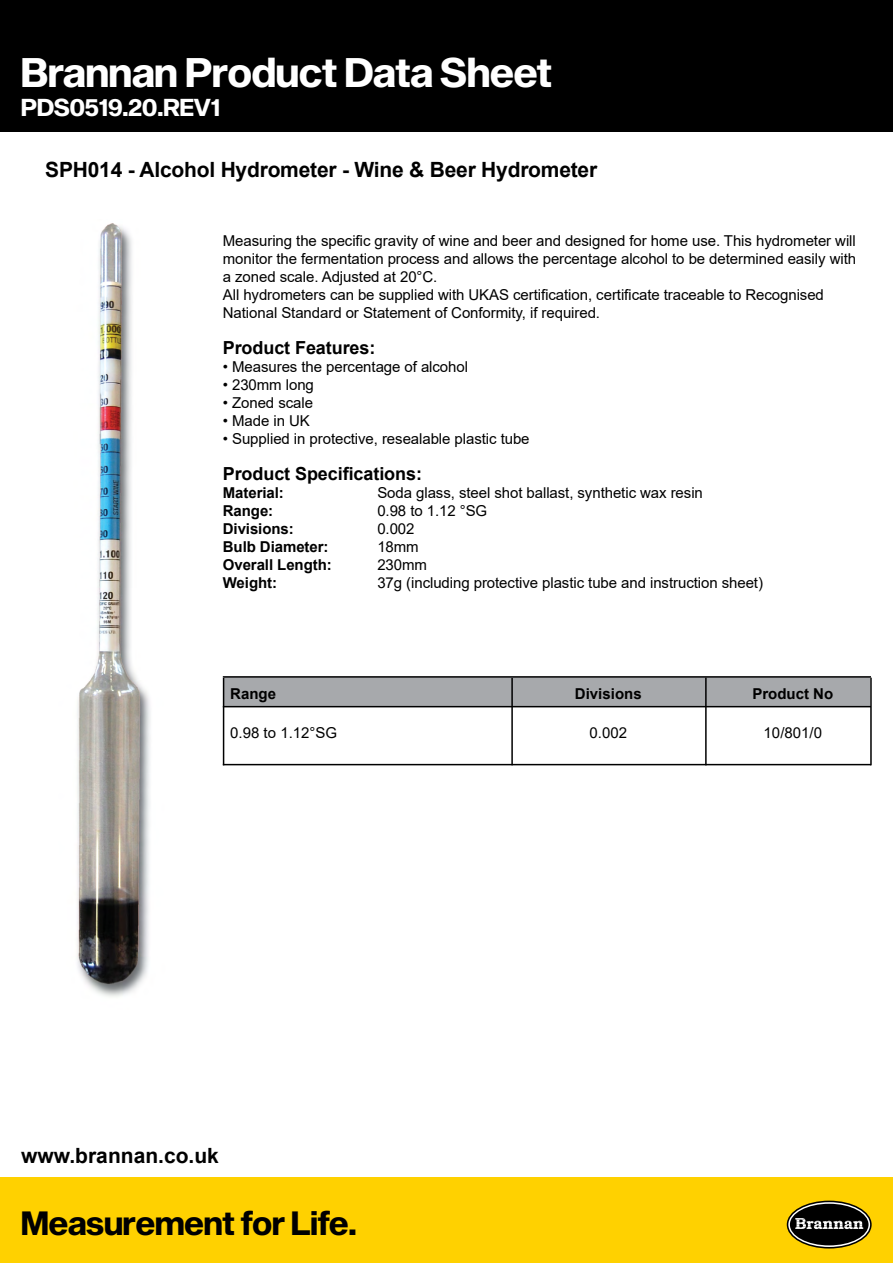
<style>
.page{position:relative;width:893px;height:1263px;background:#fff}
.page>*{position:absolute;margin:0;border:0;box-sizing:border-box;transform-origin:0 0}
.t1{font:40.5px "Sequel Sans Bold Disp";color:#fff}
.t2{font:33px "Sequel Sans Bold Disp";color:#000}
.t3{font:24px "Sequel Sans Bold Disp";color:#fff}
.t4{font:700 21px "Arial";letter-spacing:-.01em;color:#000}
.t5{font:700 18px "Arial";letter-spacing:-.005em;color:#000}
.t6{font:15px/18px "Arial";letter-spacing:-.005em;color:#000}
.t7{font:700 15px "Arial";letter-spacing:-.005em;color:#000}
</style>
<div class="page">
<img style="left:77px;top:223px;width:73px;height:774px">
<div style="left:224px;top:678px;width:646px;height:28px;background:#a7a9ac"></div>
<hr style="left:223px;top:678px;width:1px;height:87px;background:#000">
<hr style="left:223px;top:676px;width:648px;height:2px;background:#000">
<hr style="left:223px;top:706px;width:648px;height:1px;background:#000">
<hr style="left:223px;top:764px;width:648px;height:1px;background:#000">
<hr style="left:705px;top:678px;width:2px;height:87px;background:#000">
<hr style="left:870px;top:678px;width:2px;height:87px;background:#000">
<hr style="left:511px;top:678px;width:2px;height:87px;background:#000">
<div style="left:0;top:0;width:893px;height:132px;background:#000"></div>
<div style="left:0;top:1178px;width:893px;height:85px;background:#ffd100"></div>
<svg style="left:787px;top:1201px;width:84px;height:47px"></svg>
<div style="left:787px;top:1200px;width:85px;height:48px;border:2px solid #000;border-radius:50%"></div>
<div style="left:790px;top:1204px;width:78px;height:41px;background:#000;border-radius:50%"></div>
<svg style="left:795px;top:1218px;width:68px;height:11px"></svg>
<h1 class="t1" style="left:21px;top:44px;width:532px">Brannan Product Data Sheet</h1>
<h3 class="t3" style="left:21px;top:90px;width:200px">PDS0519.20.REV1</h3>
<h3 class="t4" style="left:45px;top:155px;width:553px">SPH014 - Alcohol Hydrometer - Wine &amp; Beer Hydrometer</h3>
<p class="t6" style="left:223px;top:232px;width:635px">Measuring the specific gravity of wine and beer and designed for home use. This hydrometer will monitor the fermentation process and allows the percentage alcohol to be determined easily with a zoned scale. Adjusted at 20°C.<br>All hydrometers can be supplied with UKAS certification, certificate traceable to Recognised National Standard or Statement of Conformity, if required.</p>
<p class="t5" style="left:223px;top:335px;width:154px">Product Features:</p>
<p class="t6" style="left:223px;top:358px;width:247px">• Measures the percentage of alcohol</p>
<p class="t6" style="left:223px;top:376px;width:93px">• 230mm long</p>
<p class="t6" style="left:223px;top:394px;width:92px">• Zoned scale</p>
<p class="t6" style="left:223px;top:412px;width:88px">• Made in UK</p>
<p class="t6" style="left:223px;top:430px;width:308px">• Supplied in protective, resealable plastic tube</p>
<p class="t5" style="left:223px;top:461px;width:201px">Product Specifications:</p>
<p class="t7" style="left:223px;top:482px;width:63px">Material:</p>
<p class="t6" style="left:377px;top:484px;width:327px">Soda glass, steel shot ballast, synthetic wax resin</p>
<p class="t7" style="left:223px;top:500px;width:52px">Range:</p>
<p class="t6" style="left:377px;top:502px;width:111px">0.98 to 1.12 °SG</p>
<p class="t7" style="left:223px;top:518px;width:73px">Divisions:</p>
<p class="t6" style="left:377px;top:520px;width:39px">0.002</p>
<p class="t7" style="left:223px;top:536px;width:107px">Bulb Diameter:</p>
<p class="t6" style="left:377px;top:538px;width:43px">18mm</p>
<p class="t7" style="left:223px;top:554px;width:110px">Overall Length:</p>
<p class="t6" style="left:377px;top:556px;width:51px">230mm</p>
<p class="t7" style="left:223px;top:572px;width:56px">Weight:</p>
<p class="t6" style="left:377px;top:574px;width:387px">37g (including protective plastic tube and instruction sheet)</p>
<p class="t7" style="left:230px;top:683px;width:47px">Range</p>
<p class="t7" style="left:575px;top:683px;width:68px">Divisions</p>
<p class="t7" style="left:752px;top:683px;width:82px">Product No</p>
<p class="t6" style="left:230px;top:723px;width:108px">0.98 to 1.12°SG</p>
<p class="t6" style="left:590px;top:723px;width:39px">0.002</p>
<p class="t6" style="left:764px;top:723px;width:60px">10/801/0</p>
<h3 class="t4" style="left:21px;top:1141px;width:199px">www.brannan.co.uk</h3>
<h2 class="t2" style="left:21px;top:1199px;width:337px">Measurement for Life.</h2>
</div>
